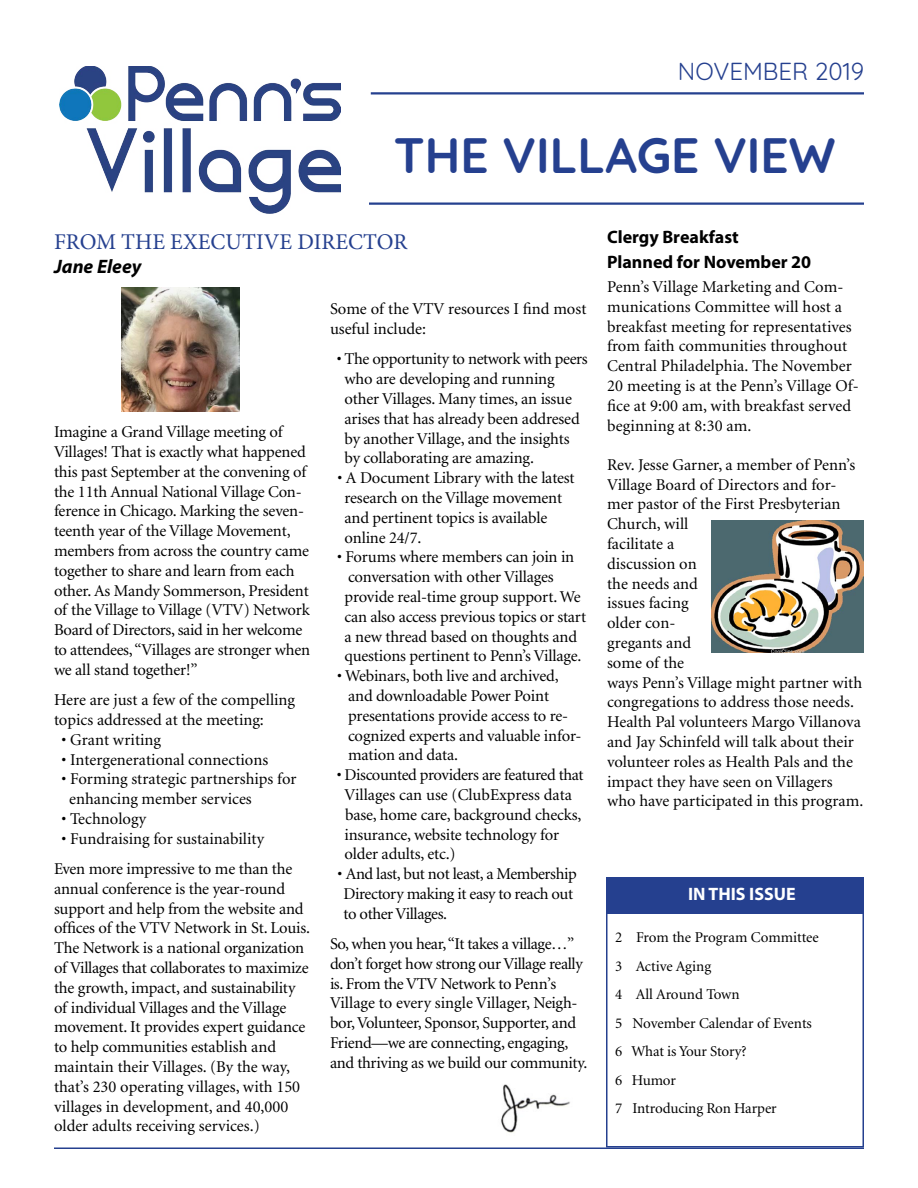
<style>
.page{position:relative;width:918px;height:1188px;background:#fff}
.page>*{position:absolute;margin:0;border:0;box-sizing:border-box;transform-origin:0 0}
.t1{font:700 49.5px "Quicksand";color:#25408f}
.t2{font:24px "Quicksand";color:#25408f}
.t3{font:22.5px "Minion Pro";color:#25408f}
.t4{font:italic 700 19.5px "Myriad Pro";color:#000}
.t5{font:700 18px/25px "Myriad";color:#000}
.t6{font:700 18px "Myriad";color:#fff}
.t7{font:16.5px/19.8px "Minion";letter-spacing:-.01em;color:#000}
.t8{font:15px/28.5px "Minion";letter-spacing:-.01em;color:#000}
</style>
<div class="page">
<hr style="left:54px;top:1148px;width:810px;height:1px;background:#25408f">
<hr style="left:371px;top:92px;width:493px;height:2px;background:#25408f">
<hr style="left:369px;top:202px;width:495px;height:3px;background:#25408f">
<div style="left:606px;top:904px;width:258px;height:244px;border:2px solid #25408f"></div>
<img style="left:59px;top:66px;width:282px;height:148px">
<div style="left:55px;top:201px;width:192px;height:17px;background:#fff"></div>
<img style="left:122px;top:287px;width:118px;height:124px">
<img style="left:501px;top:1084px;width:69px;height:49px">
<div style="left:606px;top:877px;width:258px;height:37px;background:#25408f"></div>
<img style="left:711px;top:521px;width:153px;height:131px">
<h2 class="t2" style="left:678px;top:52px;width:188px">NOVEMBER 2019</h2>
<h1 class="t1" style="left:394px;top:115px;width:443px">THE VILLAGE VIEW</h1>
<h3 class="t3" style="left:54px;top:227px;width:355px">FROM THE EXECUTIVE DIRECTOR</h3>
<p class="t4" style="left:54px;top:253px;width:89px">Jane Eleey</p>
<p class="t7" style="left:54px;top:423px;width:258px">Imagine a Grand Village meeting of Villages! That is exactly what happened this past September at the convening of the 11th Annual National Village Con&shy;ference in Chicago. Marking the seven&shy;teenth year of the Village Movement, members from across the country came together to share and learn from each other. As Mandy Sommerson, President of the Village to Village (VTV) Network Board of Directors, said in her welcome to attendees, “Villages are stronger when we all stand together!”</p>
<p class="t7" style="left:54px;top:691px;width:243px">Here are just a few of the compelling topics addressed at the meeting:</p>
<p class="t7" style="left:62px;top:730px;width:101px">• Grant writing</p>
<p class="t7" style="left:62px;top:750px;width:208px">• Intergenerational connections</p>
<p class="t7" style="left:69px;top:770px;width:229px;text-indent:-8px">• Forming strategic partnerships for enhancing member services</p>
<p class="t7" style="left:62px;top:809px;width:86px">• Technology</p>
<p class="t7" style="left:54px;top:824px;width:240px;line-height:30.3px;text-indent:8px">• Fundraising for sustainability<br>Even more impressive to me than the</p>
<p class="t7" style="left:54px;top:879px;width:258px">annual conference is the year-round support and help from the website and offices of the VTV Network in St. Louis.<br>The Network is a national organization of Villages that collaborates to maximize the growth, impact, and sustainability of individual Villages and the Village movement. It provides expert guidance to help communities establish and maintain their Villages. (By the way, that’s 230 operating villages, with 150 villages in development, and 40,000 older adults receiving services.)</p>
<p class="t7" style="left:330px;top:300px;width:258px">Some of the VTV resources I find most useful include:</p>
<p class="t7" style="left:345px;top:350px;width:245px;text-indent:-8px">• The opportunity to network with peers who are developing and running other Villages. Many times, an issue arises that has already been addresed by another Village, and the insights by collaborating are amazing.</p>
<p class="t7" style="left:345px;top:469px;width:232px;text-indent:-7px">• A Document Library with the latest research on the Village movement and pertinent topics is available online 24/7.</p>
<p class="t7" style="left:345px;top:548px;width:243px;text-indent:-7px">• Forums where members can join in conversation with other Villages provide real-time group support. We can also access previous topics or start a new thread based on thoughts and questions pertinent to Penn’s Village.</p>
<p class="t7" style="left:348px;top:667px;width:235px;text-indent:-11px">• Webinars, both live and archived, and downloadable Power Point presentations provide access to re&shy;cognized experts and valuable infor&shy;mation and data.</p>
<p class="t7" style="left:345px;top:766px;width:241px;text-indent:-8px">• Discounted providers are featured that Villages can use (ClubExpress data base, home care, background checks, insurance, website technology for older adults, etc.)</p>
<p class="t7" style="left:344px;top:865px;width:235px;text-indent:-6px">• And last, but not least, a Membership<br>Directory making it easy to reach out to other Villages.</p>
<p class="t7" style="left:330px;top:934px;width:259px">So, when you hear, “It takes a village…” don’t forget how strong our Village really is. From the VTV Network to Penn’s Village to every single Villager, Neigh&shy;bor, Volunteer, Sponsor, Supporter, and Friend—we are connecting, engaging, and thriving as we build our community.</p>
<p class="t5" style="left:607px;top:225px;width:206px">Clergy Breakfast<br>Planned for November 20</p>
<p class="t7" style="left:607px;top:277px;width:253px">Penn’s Village Marketing and Com&shy;munications Committee will host a breakfast meeting for representatives from faith communities throughout Central Philadelphia. The November 20 meeting is at the Penn’s Village Of&shy;fice at 9:00 am, with breakfast served beginning at 8:30 am.</p>
<p class="t7" style="left:607px;top:455px;width:258px">Rev. Jesse Garner, a member of Penn’s<br>Village Board of Directors and for&shy;mer pastor of the First Presbyterian<br>Church, will<br>facilitate a<br>discussion on<br>the needs and<br>issues facing<br>older con-<br>gregants and<br>some of the<br>ways Penn’s Village might partner with congregations to address those needs.<br>Health Pal volunteers Margo Villanova and Jay Schinfeld will talk about their volunteer roles as Health Pals and the impact they have seen on Villagers who have participated in this program.</p>
<p class="t6" style="left:688px;top:885px;width:109px">IN THIS ISSUE</p>
<p class="t8" style="left:615px;top:923px;width:205px">2 From the Program Committee<br>3 Active Aging<br>4 All Around Town<br>5 November Calendar of Events<br>6 What is Your Story?<br>6 Humor<br>7 Introducing Ron Harper</p>
</div>
